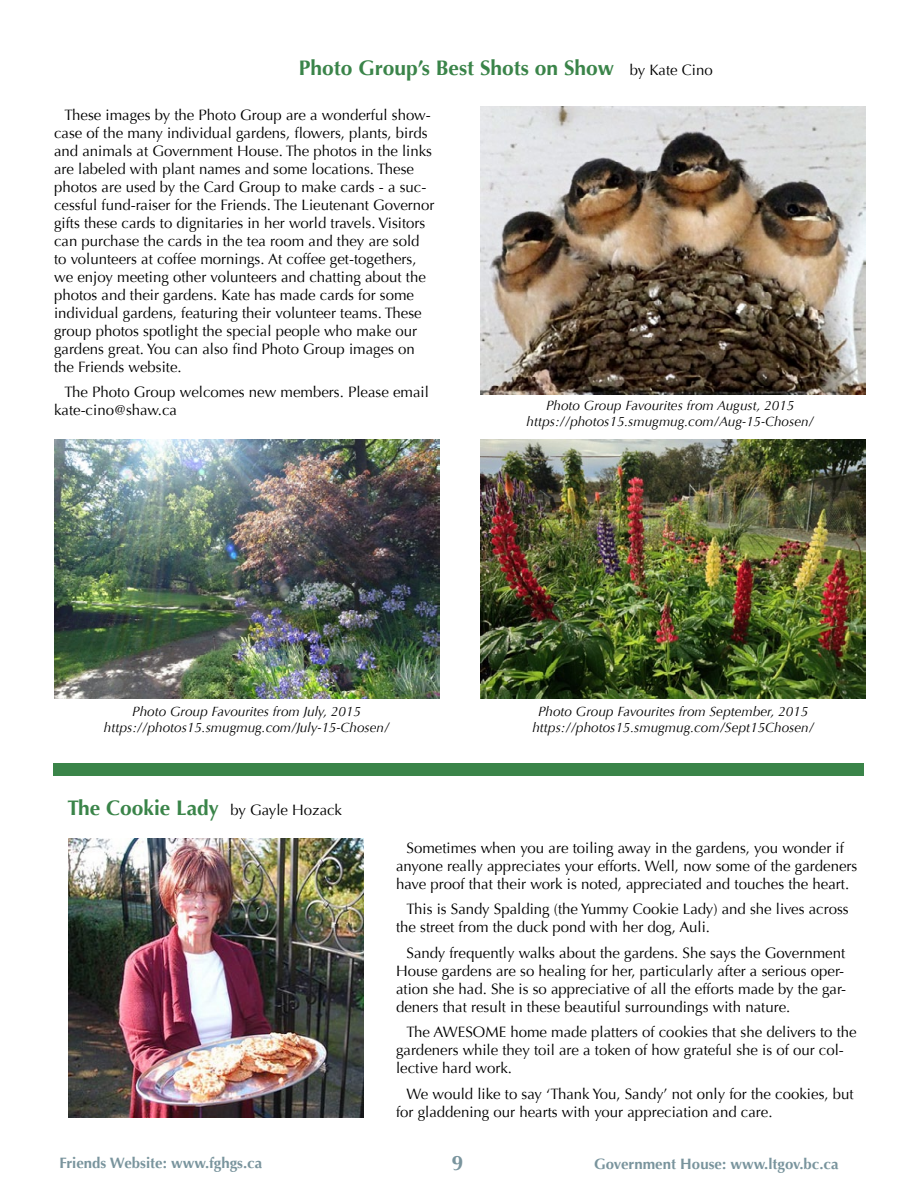
<style>
.page{position:relative;width:918px;height:1188px;background:#fff}
.page>*{position:absolute;margin:0;border:0;box-sizing:border-box;transform-origin:0 0}
.t1{font:700 21px "Optima";color:#3a8449}
.t2{font:700 21px "Optima";color:#79949d}
.t3{font:15px/18px "Optima";color:#000}
.t4{font:700 15px "Optima";color:#79949d}
.t5{font:italic 13.5px/16.2px "Optima";color:#000;text-align:center}
</style>
<div class="page">
<div style="left:54px;top:763px;width:810px;height:13px;background:#3a8449"></div>
<img style="left:54px;top:439px;width:385px;height:259px">
<img style="left:481px;top:106px;width:385px;height:288px">
<img style="left:481px;top:439px;width:385px;height:259px">
<img style="left:68px;top:839px;width:296px;height:278px">
<h1 class="t1" style="left:299px;top:56px;width:317px">Photo Group’s Best Shots on Show</h1>
<p class="t3" style="left:630px;top:61px;width:85px">by Kate Cino</p>
<p class="t3" style="left:54px;top:106px;width:382px;text-indent:10px">These images by the Photo Group are a wonderful show&shy;case of the many individual gardens, flowers, plants, birds and animals at Government House. The photos in the links are labeled with plant names and some locations. These photos are used by the Card Group to make cards - a suc&shy;cessful fund-raiser for the Friends. The Lieutenant Governor gifts these cards to dignitaries in her world travels. Visitors can purchase the cards in the tea room and they are sold to volunteers at coffee mornings. At coffee get-togethers, we enjoy meeting other volunteers and chatting about the photos and their gardens. Kate has made cards for some individual gardens, featuring their volunteer teams. These group photos spotlight the special people who make our gardens great. You can also find Photo Group images on the Friends website.</p>
<p class="t3" style="left:54px;top:384px;width:376px;text-indent:10px">The Photo Group welcomes new members. Please email kate-cino@shaw.ca</p>
<p class="t5" style="left:527px;top:397px;width:289px">Photo Group Favourites from August, 2015 https://photos15.smugmug.com/Aug-15-Chosen/</p>
<p class="t5" style="left:104px;top:704px;width:287px">Photo Group Favourites from July, 2015 https://photos15.smugmug.com/July-15-Chosen/</p>
<h1 class="t1" style="left:68px;top:796px;width:153px">The Cookie Lady</h1>
<p class="t3" style="left:230px;top:801px;width:113px">by Gayle Hozack</p>
<p class="t5" style="left:532px;top:704px;width:283px">Photo Group Favourites from September, 2015 https://photos15.smugmug.com/Sept15Chosen/</p>
<p class="t3" style="left:396px;top:839px;width:463px;text-align:center">Sometimes when you are toiling away in the gardens, you wonder if anyone really appreciates your efforts. Well, now some of the gardeners have proof that their work is noted, appreciated and touches the heart.</p>
<p class="t3" style="left:396px;top:900px;width:454px;text-indent:10px">This is Sandy Spalding (the Yummy Cookie Lady) and she lives across the street from the duck pond with her dog, Auli.</p>
<p class="t3" style="left:396px;top:944px;width:452px;text-indent:10px">Sandy frequently walks about the gardens. She says the Government House gardens are so healing for her, particularly after a serious oper&shy;ation she had. She is so appreciative of all the efforts made by the gar&shy;deners that result in these beautiful surroundings with nature.</p>
<p class="t3" style="left:396px;top:1023px;width:462px;text-indent:10px">The AWESOME home made platters of cookies that she delivers to the gardeners while they toil are a token of how grateful she is of our col&shy;lective hard work.</p>
<p class="t3" style="left:396px;top:1085px;width:459px;text-indent:10px">We would like to say ‘Thank You, Sandy’ not only for the cookies, but for gladdening our hearts with your appreciation and care.</p>
<h1 class="t2" style="left:452px;top:1150px;width:13px">9</h1>
<p class="t4" style="left:59px;top:1154px;width:204px">Friends Website: www.fghgs.ca</p>
<p class="t4" style="left:594px;top:1155px;width:246px">Government House: www.ltgov.bc.ca</p>
</div>
